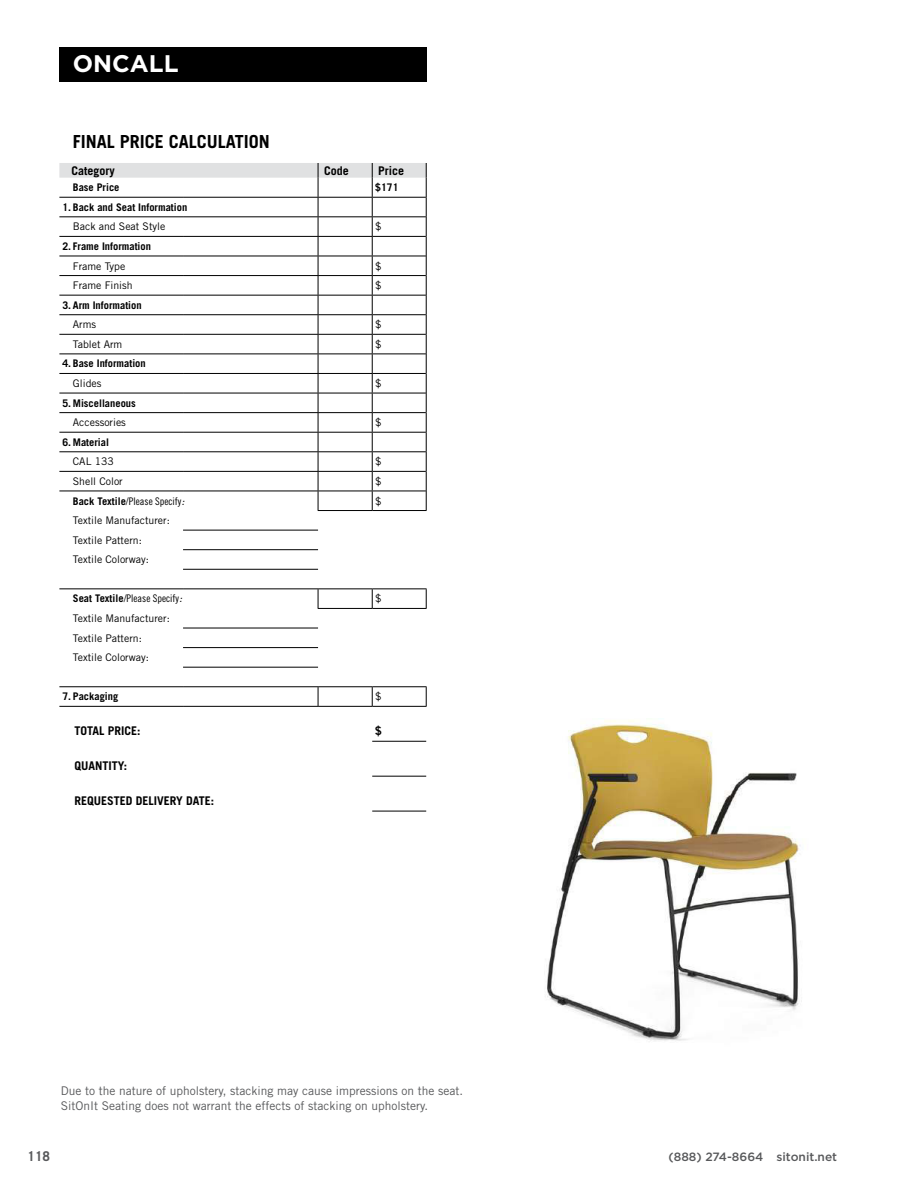
<style>
.page{position:relative;width:918px;height:1188px;background:#fff}
.page>*{position:absolute;margin:0;border:0;box-sizing:border-box;transform-origin:0 0}
.t1{font:700 24px "Gotham";color:#fff}
.t2{font:700 18px "Trade Gothic LT Std";color:#000}
.t3{font:700 13.5px "Trade Gothic LT Std";color:#58595b}
.t4{font:12px/15px "Trade Gothic LT Std";color:#58595b}
.t5{font:700 12px "Trade Gothic LT Std";color:#000}
.t6{font:500 12px "Gotham";color:#58595b}
.t7{font:10.5px/19.6px "Trade Gothic LT Std";color:#000}
.t8{font:700 10.5px "Trade Gothic LT Std";color:#000}
.t9{font:10.5px "Trade Gothic LT Std Cn 18";color:#000}
.s1{font-family:"Trade Gothic LT Std";font-weight:700}
.s2{font-family:"Trade Gothic LT Std"}
.s3{font-family:"Trade Gothic LT Std";font-style:italic}
</style>
<div class="page">
<img style="left:547px;top:720px;width:255px;height:321px">
<hr style="left:59px;top:588px;width:124px;height:1px;background:#000">
<hr style="left:183px;top:588px;width:135px;height:1px;background:#000">
<svg style="left:318px;top:589px;width:1px;height:19px"></svg>
<svg style="left:372px;top:589px;width:1px;height:19px"></svg>
<svg style="left:426px;top:589px;width:1px;height:19px"></svg>
<hr style="left:318px;top:588px;width:54px;height:1px;background:#000">
<hr style="left:372px;top:588px;width:55px;height:1px;background:#000">
<hr style="left:318px;top:510px;width:54px;height:1px;background:#000">
<hr style="left:372px;top:510px;width:55px;height:1px;background:#000">
<hr style="left:318px;top:608px;width:54px;height:1px;background:#000">
<hr style="left:372px;top:608px;width:55px;height:1px;background:#000">
<hr style="left:59px;top:686px;width:124px;height:1px;background:#000">
<hr style="left:183px;top:686px;width:135px;height:1px;background:#000">
<hr style="left:318px;top:686px;width:54px;height:1px;background:#000">
<hr style="left:372px;top:686px;width:55px;height:1px;background:#000">
<svg style="left:318px;top:687px;width:1px;height:19px"></svg>
<svg style="left:372px;top:687px;width:1px;height:19px"></svg>
<svg style="left:426px;top:687px;width:1px;height:19px"></svg>
<hr style="left:59px;top:706px;width:124px;height:1px;background:#000">
<hr style="left:183px;top:706px;width:135px;height:1px;background:#000">
<hr style="left:318px;top:706px;width:54px;height:1px;background:#000">
<hr style="left:372px;top:706px;width:55px;height:1px;background:#000">
<hr style="left:183px;top:530px;width:135px;height:1px;background:#000">
<hr style="left:183px;top:549px;width:135px;height:1px;background:#000">
<hr style="left:183px;top:569px;width:135px;height:1px;background:#000">
<hr style="left:183px;top:628px;width:135px;height:1px;background:#000">
<hr style="left:183px;top:647px;width:135px;height:1px;background:#000">
<hr style="left:183px;top:667px;width:135px;height:1px;background:#000">
<hr style="left:372px;top:741px;width:54px;height:1px;background:#000">
<hr style="left:372px;top:776px;width:54px;height:1px;background:#000">
<hr style="left:372px;top:811px;width:54px;height:1px;background:#000">
<svg style="left:59px;top:163px;width:368px;height:347px"></svg>
<div style="left:59px;top:47px;width:368px;height:35px;background:#000"></div>
<h1 class="t1" style="left:73px;top:50px;width:107px">ONCALL</h1>
<h2 class="t2" style="left:73px;top:131px;width:199px">FINAL PRICE CALCULATION</h2>
<p class="t5" style="left:71px;top:163px;width:45px">Category</p>
<p class="t5" style="left:324px;top:163px;width:26px">Code</p>
<p class="t5" style="left:378px;top:163px;width:28px">Price</p>
<p class="t8" style="left:73px;top:181px;width:48px">Base Price</p>
<p class="t8" style="left:375px;top:181px;width:25px">$171</p>
<p class="t8" style="left:62px;top:201px;width:126px">1. Back and Seat Information</p>
<p class="t7" style="left:73px;top:217px;width:94px">Back and Seat Style</p>
<p class="t7" style="left:375px;top:217px;width:8px">$</p>
<p class="t8" style="left:62px;top:240px;width:90px">2. Frame Information</p>
<p class="t7" style="left:73px;top:256px;width:54px">Frame Type</p>
<p class="t7" style="left:375px;top:256px;width:8px">$</p>
<p class="t7" style="left:73px;top:275px;width:61px">Frame Finish</p>
<p class="t7" style="left:375px;top:275px;width:8px">$</p>
<p class="t8" style="left:62px;top:299px;width:81px">3. Arm Information</p>
<p class="t7" style="left:73px;top:315px;width:25px">Arms</p>
<p class="t7" style="left:375px;top:315px;width:8px">$</p>
<p class="t7" style="left:73px;top:334px;width:51px">Tablet Arm</p>
<p class="t7" style="left:375px;top:334px;width:8px">$</p>
<p class="t8" style="left:62px;top:357px;width:85px">4. Base Information</p>
<p class="t7" style="left:73px;top:373px;width:30px">Glides</p>
<p class="t7" style="left:375px;top:373px;width:8px">$</p>
<p class="t8" style="left:62px;top:396px;width:75px">5. Miscellaneous</p>
<p class="t7" style="left:73px;top:413px;width:55px">Accessories</p>
<p class="t7" style="left:375px;top:413px;width:8px">$</p>
<p class="t8" style="left:62px;top:436px;width:48px">6. Material</p>
<p class="t7" style="left:73px;top:452px;width:43px">CAL 133</p>
<p class="t7" style="left:375px;top:452px;width:8px">$</p>
<p class="t7" style="left:73px;top:471px;width:51px">Shell Color</p>
<p class="t7" style="left:375px;top:471px;width:8px">$</p>
<p class="t9" style="left:73px;top:495px;width:113px"><span class="s1">Back Textile</span><span class="s2">/</span>Please Specify<span class="s3">:</span></p>
<p class="t7" style="left:375px;top:491px;width:8px">$</p>
<p class="t7" style="left:73px;top:510px;width:99px">Textile Manufacturer:<br>Textile Pattern:<br>Textile Colorway:</p>
<p class="t9" style="left:73px;top:592px;width:111px"><span class="s1">Seat Textile</span><span class="s2">/</span>Please Specify<span class="s3">:</span></p>
<p class="t7" style="left:375px;top:589px;width:8px">$</p>
<p class="t7" style="left:73px;top:608px;width:99px">Textile Manufacturer:<br>Textile Pattern:<br>Textile Colorway:</p>
<p class="t8" style="left:62px;top:690px;width:58px">7. Packaging</p>
<p class="t7" style="left:375px;top:687px;width:8px">$</p>
<p class="t5" style="left:74px;top:724px;width:68px">TOTAL PRICE:</p>
<p class="t5" style="left:375px;top:724px;width:8px">$</p>
<p class="t5" style="left:74px;top:759px;width:54px">QUANTITY:</p>
<p class="t5" style="left:74px;top:793px;width:141px">REQUESTED DELIVERY DATE:</p>
<p class="t4" style="left:61px;top:1083px;width:404px">Due to the nature of upholstery, stacking may cause impressions on the seat.<br>SitOnIt Seating does not warrant the effects of stacking on upholstery.</p>
<p class="t3" style="left:28px;top:1148px;width:24px">118</p>
<p class="t6" style="left:669px;top:1149px;width:170px">(888) 274-8664 sitonit.net</p>
</div>
